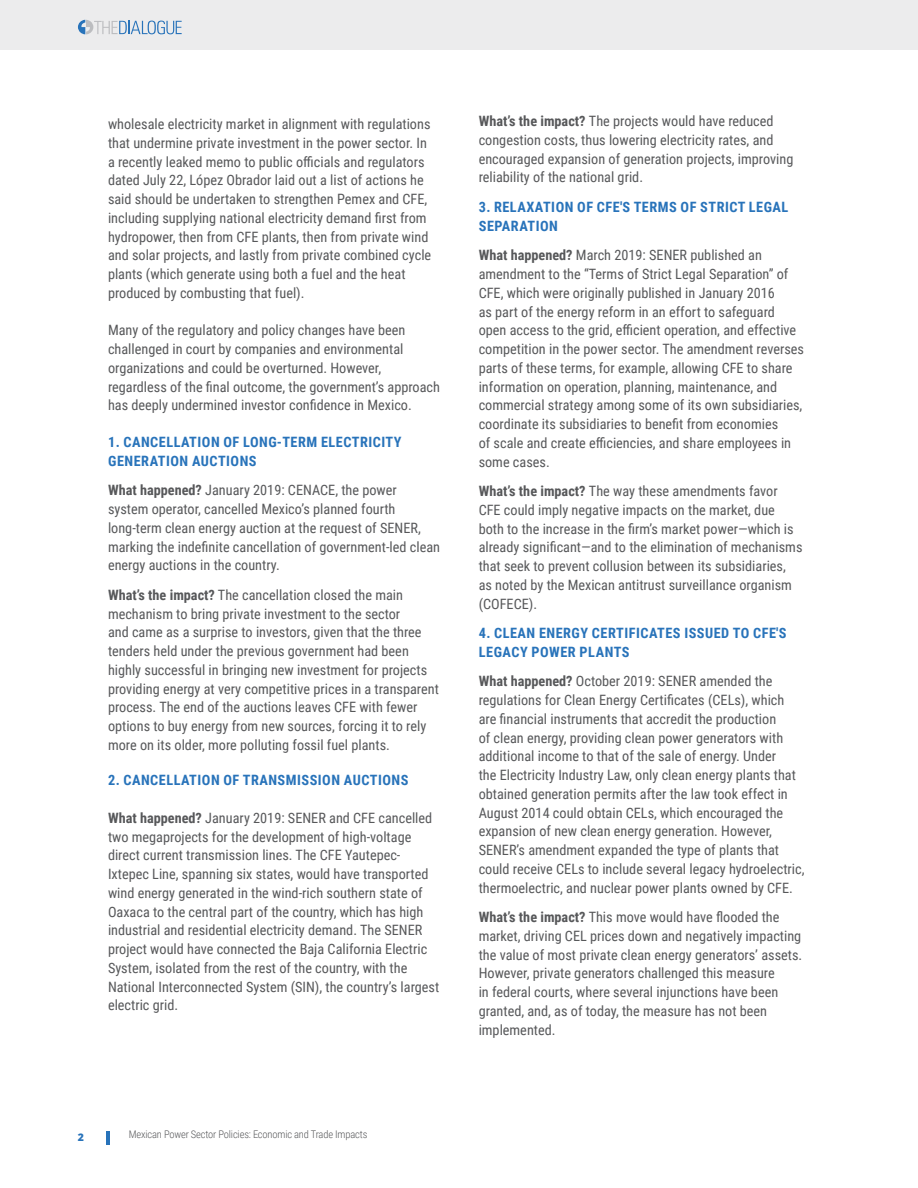
<style>
.page{position:relative;width:918px;height:1188px;background:#fff}
.page>*{position:absolute;margin:0;border:0;box-sizing:border-box;transform-origin:0 0}
.Body{font:14.25px/18.8px "Roboto Condensed";color:#57585a}
.Content_-_Body_text{font:14.25px/18.8px "Roboto Condensed";color:#57585a}
.Body-2{font:700 14.25px/18.8px "Roboto Condensed";letter-spacing:.035em;color:#2873ba}
.Content_-_Body_text-2{font:700 14.25px "Roboto Condensed";letter-spacing:.035em;color:#2873ba}
.t1{font:300 10.5px "Roboto Condensed";letter-spacing:-.015em;color:#57585a}
.t2{font:800 10.5px "Open Sans";color:#2873ba}
.s1{font-weight:700}
</style>
<div class="page">
<div style="left:0;top:0;width:918px;height:50px;background:#ececed"></div>
<hr style="left:106px;top:1131px;width:3px;height:14px;background:#2873ba">
<svg style="left:78px;top:20px;width:104px;height:14px"></svg>
<p class="Content_-_Body_text" style="left:108px;top:114px;width:325px">wholesale electricity market in alignment with regulations that undermine private investment in the power sector. In a recently leaked memo to public officials and regulators dated July 22, López Obrador laid out a list of actions he said should be undertaken to strengthen Pemex and CFE, including supplying national electricity demand first from hydropower, then from CFE plants, then from private wind and solar projects, and lastly from private combined cycle plants (which generate using both a fuel and the heat produced by combusting that fuel).</p>
<p class="Content_-_Body_text" style="left:108px;top:320px;width:334px">Many of the regulatory and policy changes have been challenged in court by companies and environmental organizations and could be overturned. However, regardless of the final outcome, the government’s approach has deeply undermined investor confidence in Mexico.</p>
<p class="Body-2" style="left:108px;top:432px;width:295px">1. CANCELLATION OF LONG-TERM ELECTRICITY<br>GENERATION AUCTIONS</p>
<p class="Body" style="left:108px;top:480px;width:334px"><span class="s1">What happened?</span> January 2019: CENACE, the power system operator, cancelled Mexico’s planned fourth long-term clean energy auction at the request of SENER, marking the indefinite cancellation of government-led clean energy auctions in the country.</p>
<p class="Body" style="left:108px;top:585px;width:332px"><span class="s1">What’s the impact?</span> The cancellation closed the main mechanism to bring private investment to the sector<br>and came as a surprise to investors, given that the three tenders held under the previous government had been highly successful in bringing new investment for projects providing energy at very competitive prices in a transparent process. The end of the auctions leaves CFE with fewer options to buy energy from new sources, forcing it to rely more on its older, more polluting fossil fuel plants.</p>
<p class="Content_-_Body_text-2" style="left:108px;top:770px;width:302px">2. CANCELLATION OF TRANSMISSION AUCTIONS</p>
<p class="Content_-_Body_text" style="left:108px;top:808px;width:333px"><span class="s1">What happened?</span> January 2019: SENER and CFE cancelled two megaprojects for the development of high-voltage direct current transmission lines. The CFE Yautepec-Ixtepec Line, spanning six states, would have transported wind energy generated in the wind-rich southern state of Oaxaca to the central part of the country, which has high industrial and residential electricity demand. The SENER project would have connected the Baja California Electric System, isolated from the rest of the country, with the National Interconnected System (SIN), the country’s largest electric grid.</p>
<p class="t2" style="left:78px;top:1129px;width:8px">2</p>
<p class="t1" style="left:129px;top:1127px;width:240px">Mexican Power Sector Policies: Economic and Trade Impacts</p>
<p class="Body" style="left:479px;top:111px;width:316px"><span class="s1">What’s the impact?</span> The projects would have reduced congestion costs, thus lowering electricity rates, and encouraged expansion of generation projects, improving reliability of the national grid.</p>
<p class="Body-2" style="left:479px;top:197px;width:311px">3. RELAXATION OF CFE'S TERMS OF STRICT LEGAL<br>SEPARATION</p>
<p class="Body" style="left:479px;top:245px;width:327px"><span class="s1">What happened?</span> March 2019: SENER published an amendment to the “Terms of Strict Legal Separation” of CFE, which were originally published in January 2016<br>as part of the energy reform in an effort to safeguard open access to the grid, efficient operation, and effective competition in the power sector. The amendment reverses parts of these terms, for example, allowing CFE to share information on operation, planning, maintenance, and commercial strategy among some of its own subsidiaries, coordinate its subsidiaries to benefit from economies<br>of scale and create efficiencies, and share employees in some cases.</p>
<p class="Body" style="left:479px;top:481px;width:325px"><span class="s1">What’s the impact?</span> The way these amendments favor CFE could imply negative impacts on the market, due both to the increase in the firm’s market power—which is already significant—and to the elimination of mechanisms that seek to prevent collusion between its subsidiaries, as noted by the Mexican antitrust surveillance organism (COFECE).</p>
<p class="Body-2" style="left:479px;top:623px;width:309px">4. CLEAN ENERGY CERTIFICATES ISSUED TO CFE'S<br>LEGACY POWER PLANTS</p>
<p class="Body" style="left:479px;top:671px;width:327px"><span class="s1">What happened?</span> October 2019: SENER amended the regulations for Clean Energy Certificates (CELs), which are financial instruments that accredit the production<br>of clean energy, providing clean power generators with additional income to that of the sale of energy. Under<br>the Electricity Industry Law, only clean energy plants that obtained generation permits after the law took effect in August 2014 could obtain CELs, which encouraged the expansion of new clean energy generation. However, SENER’s amendment expanded the type of plants that could receive CELs to include several legacy hydroelectric, thermoelectric, and nuclear power plants owned by CFE.</p>
<p class="Body" style="left:479px;top:907px;width:325px"><span class="s1">What’s the impact?</span> This move would have flooded the market, driving CEL prices down and negatively impacting the value of most private clean energy generators’ assets.<br>However, private generators challenged this measure<br>in federal courts, where several injunctions have been granted, and, as of today, the measure has not been implemented.</p>
</div>
